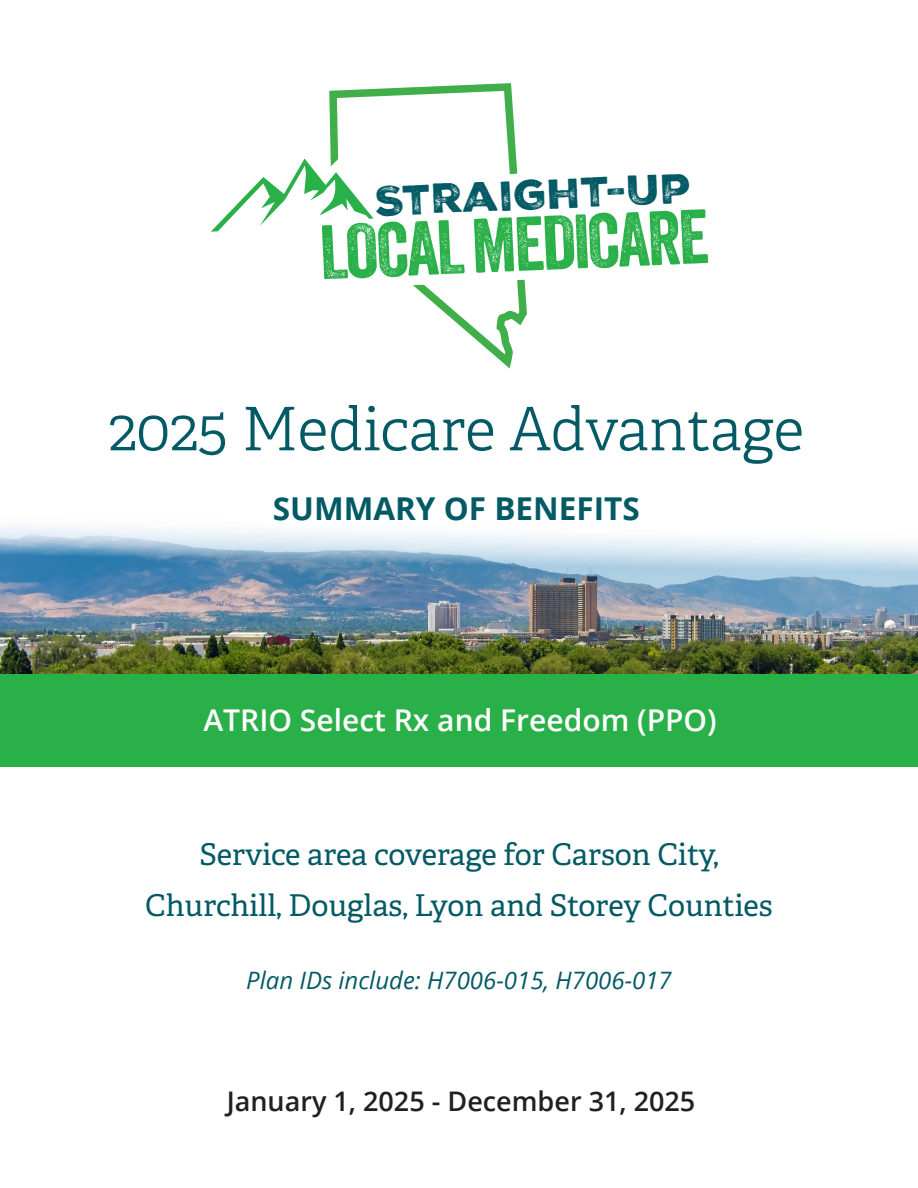
<style>
.page{position:relative;width:918px;height:1188px;background:#fff}
.page>*{position:absolute;margin:0;border:0;box-sizing:border-box;transform-origin:0 0}
.t1{font:74.4px "Veneer";color:#2ab049}
.t2{font:300 60px "Adelle";letter-spacing:-.005em;color:#035a64}
.t3{font:40.5px "Nexa Rust Sans Black 2";color:#035a64}
.t4{font:700 31.5px "Open Sans";color:#035a64}
.t5{font:30px/51px "Adelle";color:#035a64;text-align:center}
.t6{font:600 30px "Open Sans";color:#fff}
.t7{font:600 27px "Open Sans";color:#231f20}
.t8{font:italic 24px "Open Sans";color:#035a64}
</style>
<div class="page">
<img style="left:0;top:525px;width:918px;height:149px">
<div style="left:0;top:674px;width:918px;height:93px;background:#2ab049"></div>
<svg style="left:329px;top:83px;width:198px;height:286px"></svg>
<svg style="left:211px;top:159px;width:163px;height:73px"></svg>
<p class="t3" style="left:374px;top:173px;width:318px;rotate:-2deg">Straight-Up</p>
<p class="t1" style="left:318px;top:206px;width:391px;rotate:-2deg">LOCAL MEDICARE</p>
<p class="t2" style="left:109px;top:393px;width:697px">2025 Medicare Advantage</p>
<p class="t4" style="left:273px;top:487px;width:368px">SUMMARY OF BENEFITS</p>
<p class="t6" style="left:203px;top:700px;width:515px">ATRIO Select Rx and Freedom (PPO)</p>
<p class="t5" style="left:145px;top:829px;width:629px">Service area coverage for Carson City,<br>Churchill, Douglas, Lyon and Storey Counties</p>
<p class="t8" style="left:246px;top:964px;width:427px">Plan IDs include: H7006-015, H7006-017</p>
<p class="t7" style="left:227px;top:1083px;width:470px">January 1, 2025 - December 31, 2025</p>
</div>
